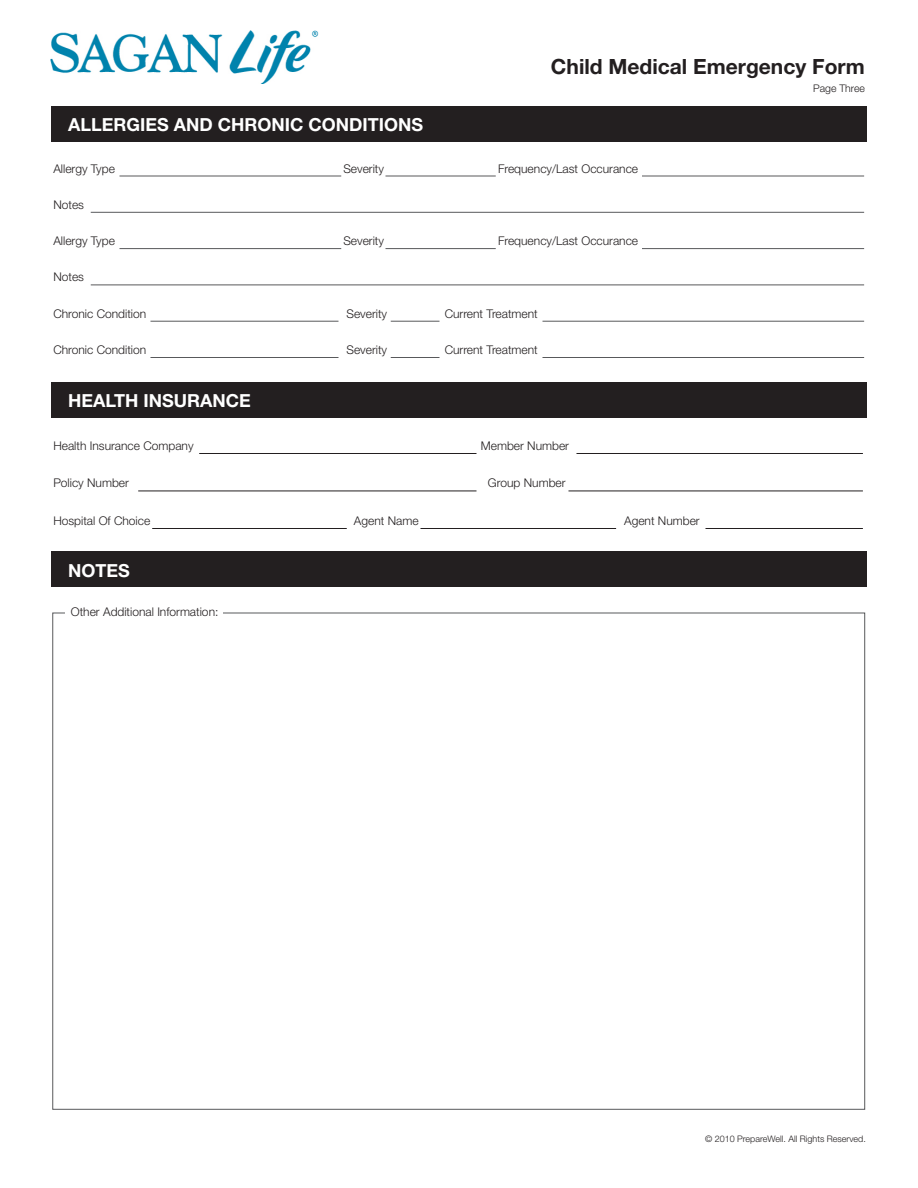
<style>
.page{position:relative;width:918px;height:1188px;background:#fff}
.page>*{position:absolute;margin:0;border:0;box-sizing:border-box;transform-origin:0 0}
.t1{font:700 21px "Helvetica Neue LT Std";color:#231f20}
.t2{font:700 18px "Helvetica Neue LT Std";color:#fff}
.t3{font:300 12px "Helvetica Neue LT Std";color:#231f20}
.t4{font:300 10.5px "Helvetica Neue LT Std";color:#231f20}
.t5{font:300 9px "Helvetica Neue LT Std";color:#231f20}
</style>
<div class="page">
<div style="left:51px;top:382px;width:816px;height:36px;background:#231f20"></div>
<hr style="left:152px;top:528px;width:195px;height:1px;background:#231f20">
<hr style="left:420px;top:528px;width:196px;height:1px;background:#231f20">
<hr style="left:705px;top:528px;width:158px;height:1px;background:#231f20">
<div style="left:51px;top:106px;width:816px;height:36px;background:#231f20"></div>
<hr style="left:91px;top:212px;width:773px;height:1px;background:#58595b">
<hr style="left:120px;top:176px;width:221px;height:1px;background:#58595b">
<hr style="left:386px;top:176px;width:110px;height:1px;background:#58595b">
<hr style="left:642px;top:176px;width:222px;height:1px;background:#58595b">
<hr style="left:91px;top:285px;width:773px;height:1px;background:#58595b">
<hr style="left:120px;top:248px;width:221px;height:1px;background:#58595b">
<hr style="left:386px;top:248px;width:110px;height:1px;background:#58595b">
<hr style="left:642px;top:248px;width:222px;height:1px;background:#58595b">
<hr style="left:150px;top:321px;width:189px;height:1px;background:#58595b">
<hr style="left:391px;top:321px;width:49px;height:1px;background:#58595b">
<hr style="left:543px;top:321px;width:321px;height:1px;background:#58595b">
<hr style="left:150px;top:357px;width:189px;height:1px;background:#58595b">
<hr style="left:391px;top:357px;width:49px;height:1px;background:#58595b">
<hr style="left:543px;top:357px;width:321px;height:1px;background:#58595b">
<div style="left:51px;top:551px;width:816px;height:36px;background:#231f20"></div>
<svg style="left:52px;top:612px;width:813px;height:498px"></svg>
<img style="left:50px;top:30px;width:269px;height:54px">
<h2 class="t2" style="left:68px;top:118px;width:356px">ALLERGIES AND CHRONIC CONDITIONS</h2>
<h1 class="t1" style="left:551px;top:59px;width:315px">Child Medical Emergency Form</h1>
<p class="t4" style="left:813px;top:84px;width:53px">Page Three</p>
<p class="t3" style="left:53px;top:164px;width:63px">Allergy Type</p>
<p class="t3" style="left:343px;top:164px;width:42px">Severity</p>
<p class="t3" style="left:498px;top:164px;width:142px">Frequency/Last Occurance</p>
<p class="t3" style="left:53px;top:200px;width:32px">Notes</p>
<p class="t3" style="left:53px;top:237px;width:63px">Allergy Type</p>
<p class="t3" style="left:343px;top:237px;width:42px">Severity</p>
<p class="t3" style="left:498px;top:237px;width:142px">Frequency/Last Occurance</p>
<p class="t3" style="left:53px;top:273px;width:32px">Notes</p>
<p class="t3" style="left:53px;top:309px;width:94px">Chronic Condition</p>
<p class="t3" style="left:346px;top:309px;width:42px">Severity</p>
<p class="t3" style="left:445px;top:309px;width:95px">Current Treatment</p>
<p class="t3" style="left:53px;top:345px;width:94px">Chronic Condition</p>
<p class="t3" style="left:346px;top:345px;width:42px">Severity</p>
<p class="t3" style="left:445px;top:345px;width:95px">Current Treatment</p>
<h2 class="t2" style="left:68px;top:395px;width:184px">HEALTH INSURANCE</h2>
<p class="t3" style="left:53px;top:441px;width:142px">Health Insurance Company</p>
<p class="t3" style="left:481px;top:441px;width:90px">Member Number</p>
<p class="t3" style="left:53px;top:479px;width:77px">Policy Number</p>
<p class="t3" style="left:488px;top:479px;width:79px">Group Number</p>
<p class="t3" style="left:53px;top:516px;width:98px">Hospital Of Choice</p>
<p class="t3" style="left:354px;top:516px;width:66px">Agent Name</p>
<p class="t3" style="left:624px;top:516px;width:77px">Agent Number</p>
<h2 class="t2" style="left:68px;top:564px;width:63px">NOTES</h2>
<p class="t3" style="left:71px;top:608px;width:149px">Other Additional Information:</p>
<p class="t5" style="left:705px;top:1135px;width:162px">© 2010 PrepareWell. All Rights Reserved.</p>
</div>
